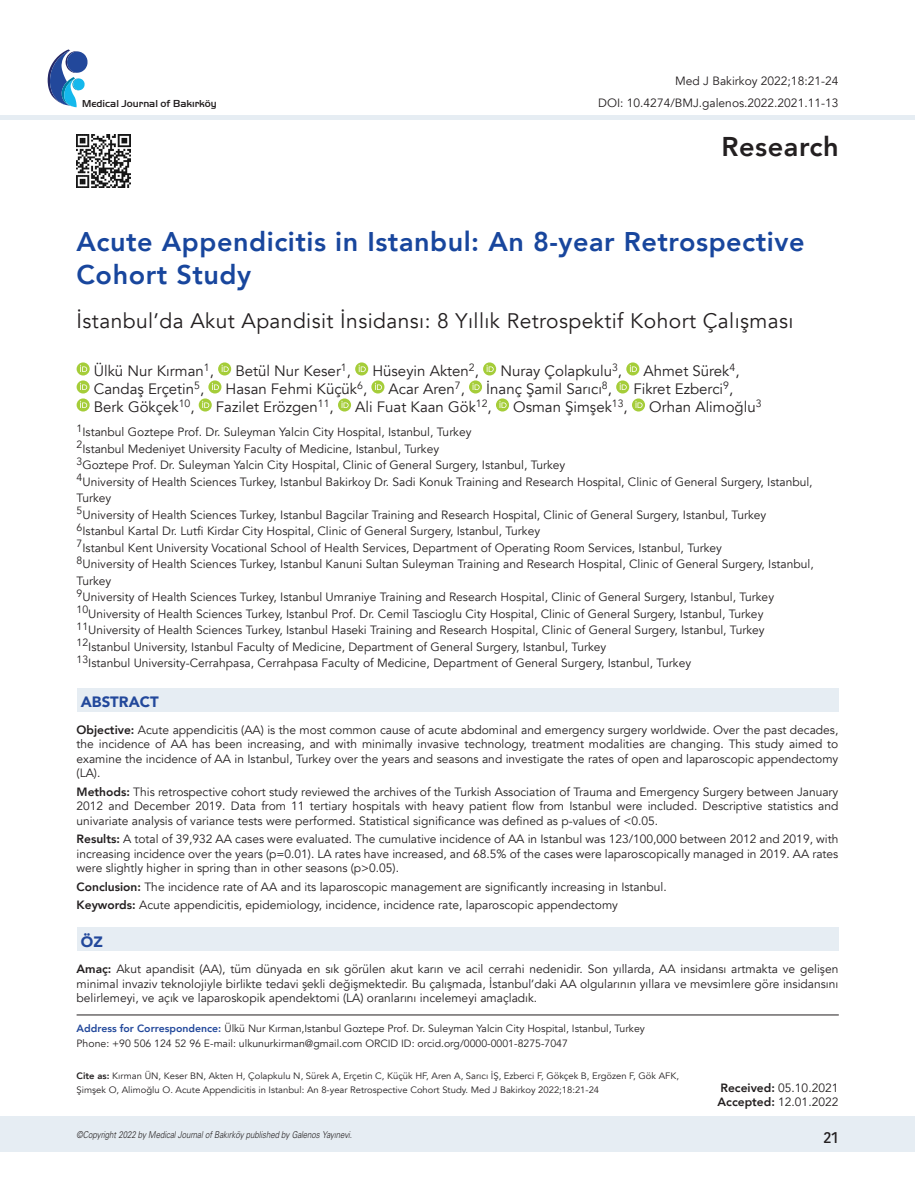
<style>
.page{position:relative;width:915px;height:1191px;background:#fff}
.page>*{position:absolute;margin:0;border:0;box-sizing:border-box;transform-origin:0 0}
.t1{font:800 27.15px "Avenir";letter-spacing:.02em;color:#231f20}
.BAŞLIK_BÜYÜK{font:800 27px/32.4px "Avenir";letter-spacing:.02em;color:#18469d}
.ANA_BAŞLIK_2{font:21px "Avenir";letter-spacing:.02em;color:#231f20}
.t2{font:500 16.5px "Kohinoor Devanagari";color:#231f20}
.YAZAR{font:15px "Avenir";color:#231f20}
.başlık_iç{font:900 15px "Avenir";color:#22489b}
.ÖZET{font:12px/14.4px "Avenir";color:#231f20;text-align:justify}
.KURUM{font:12px/16.5px "Avenir";color:#231f20}
.sayfa_no{font:12px "Avenir";color:#231f20}
.t3{font:10.5px "Avenir";color:#231f20}
.t4{font:500 10.5px "Handel Got D";color:#231f20}
.t5{font:9.45px "Univers Light Ita Tr";letter-spacing:-.005em;color:#231f20;scale:.83 1}
.t6{font:9.3px/13.5px "Avenir";color:#231f20}
.s1{font-weight:800}
.s2{font-weight:800;color:#22489b}
</style>
<div class="page">
<div style="left:0;top:1116px;width:914px;height:35px;background:#e6edf3"></div>
<hr style="left:0;top:115px;width:914px;height:4px;background:#e6edf3">
<svg style="left:48px;top:49px;width:40px;height:58px"></svg>
<img style="left:77px;top:134px;width:53px;height:54px">
<svg style="left:77px;top:362px;width:13px;height:13px"></svg>
<svg style="left:80px;top:365px;width:7px;height:7px"></svg>
<svg style="left:218px;top:362px;width:13px;height:13px"></svg>
<svg style="left:221px;top:365px;width:7px;height:7px"></svg>
<svg style="left:355px;top:362px;width:13px;height:13px"></svg>
<svg style="left:358px;top:365px;width:7px;height:7px"></svg>
<svg style="left:483px;top:362px;width:13px;height:13px"></svg>
<svg style="left:486px;top:365px;width:7px;height:7px"></svg>
<svg style="left:626px;top:362px;width:13px;height:13px"></svg>
<svg style="left:629px;top:365px;width:7px;height:7px"></svg>
<svg style="left:77px;top:380px;width:13px;height:13px"></svg>
<svg style="left:80px;top:383px;width:7px;height:7px"></svg>
<svg style="left:208px;top:380px;width:13px;height:13px"></svg>
<svg style="left:212px;top:383px;width:7px;height:7px"></svg>
<svg style="left:371px;top:380px;width:13px;height:13px"></svg>
<svg style="left:375px;top:383px;width:7px;height:7px"></svg>
<svg style="left:469px;top:380px;width:13px;height:13px"></svg>
<svg style="left:472px;top:383px;width:7px;height:7px"></svg>
<svg style="left:616px;top:380px;width:13px;height:13px"></svg>
<svg style="left:619px;top:383px;width:7px;height:7px"></svg>
<svg style="left:77px;top:398px;width:13px;height:13px"></svg>
<svg style="left:80px;top:401px;width:7px;height:7px"></svg>
<svg style="left:199px;top:398px;width:13px;height:13px"></svg>
<svg style="left:202px;top:401px;width:7px;height:7px"></svg>
<svg style="left:338px;top:398px;width:13px;height:13px"></svg>
<svg style="left:341px;top:401px;width:7px;height:7px"></svg>
<svg style="left:496px;top:398px;width:13px;height:13px"></svg>
<svg style="left:499px;top:401px;width:7px;height:7px"></svg>
<svg style="left:631px;top:398px;width:13px;height:13px"></svg>
<svg style="left:635px;top:401px;width:7px;height:7px"></svg>
<div style="left:77px;top:688px;width:761px;height:23px;background:#e6edf3"></div>
<hr style="left:77px;top:1014px;width:761px;height:1px;background:#231f20">
<div style="left:77px;top:927px;width:761px;height:23px;background:#e6edf3"></div>
<p class="t4" style="left:82px;top:98px;width:136px">Medical Journal of Bakırköy</p>
<p class="sayfa_no" style="left:675px;top:74px;width:164px">Med J Bakirkoy 2022;18:21-24</p>
<p class="ÖZET" style="left:598px;top:96px;width:241px">DOI: 10.4274/BMJ.galenos.2022.2021.11-13</p>
<h1 class="t1" style="left:721px;top:126px;width:119px">Research</h1>
<p class="BAŞLIK_BÜYÜK" style="left:77px;top:226px;width:729px">Acute Appendicitis in Istanbul: An 8-year Retrospective<br>Cohort Study</p>
<p class="ANA_BAŞLIK_2" style="left:77px;top:309px;width:718px">İstanbul’da Akut Apandisit İnsidansı: 8 Yıllık Retrospektif Kohort Çalışması</p>
<p class="YAZAR" style="left:94px;top:361px;width:122px">Ülkü Nur Kırman<sup>1</sup>,</p>
<p class="YAZAR" style="left:235px;top:361px;width:117px">Betül Nur Keser<sup>1</sup>,</p>
<p class="YAZAR" style="left:372px;top:361px;width:108px">Hüseyin Akten<sup>2</sup>,</p>
<p class="YAZAR" style="left:500px;top:361px;width:123px">Nuray Çolapkulu<sup>3</sup>,</p>
<p class="YAZAR" style="left:643px;top:361px;width:97px">Ahmet Sürek<sup>4</sup>,</p>
<p class="YAZAR" style="left:94px;top:379px;width:112px">Candaş Erçetin<sup>5</sup>,</p>
<p class="YAZAR" style="left:225px;top:379px;width:143px">Hasan Fehmi Küçük<sup>6</sup>,</p>
<p class="YAZAR" style="left:388px;top:379px;width:78px">Acar Aren<sup>7</sup>,</p>
<p class="YAZAR" style="left:486px;top:379px;width:127px">İnanç Şamil Sarıcı<sup>8</sup>,</p>
<p class="YAZAR" style="left:633px;top:379px;width:101px">Fikret Ezberci<sup>9</sup>,</p>
<p class="YAZAR" style="left:94px;top:397px;width:102px">Berk Gökçek<sup>10</sup>,</p>
<p class="YAZAR" style="left:216px;top:397px;width:119px">Fazilet Erözgen<sup>11</sup>,</p>
<p class="YAZAR" style="left:355px;top:397px;width:138px">Ali Fuat Kaan Gök<sup>12</sup>,</p>
<p class="YAZAR" style="left:513px;top:397px;width:116px">Osman Şimşek<sup>13</sup>,</p>
<p class="YAZAR" style="left:649px;top:397px;width:114px">Orhan Alimoğlu<sup>3</sup></p>
<p class="KURUM" style="left:77px;top:424px;width:396px"><sup>1</sup>Istanbul Goztepe Prof. Dr. Suleyman Yalcin City Hospital, Istanbul, Turkey</p>
<p class="KURUM" style="left:77px;top:440px;width:364px"><sup>2</sup>Istanbul Medeniyet University Faculty of Medicine, Istanbul, Turkey</p>
<p class="KURUM" style="left:77px;top:457px;width:490px"><sup>3</sup>Goztepe Prof. Dr. Suleyman Yalcin City Hospital, Clinic of General Surgery, Istanbul, Turkey</p>
<p class="KURUM" style="left:77px;top:473px;width:737px"><sup>4</sup>University of Health Sciences Turkey, Istanbul Bakirkoy Dr. Sadi Konuk Training and Research Hospital, Clinic of General Surgery, Istanbul,<br>Turkey</p>
<p class="KURUM" style="left:77px;top:506px;width:691px"><sup>5</sup>University of Health Sciences Turkey, Istanbul Bagcilar Training and Research Hospital, Clinic of General Surgery, Istanbul, Turkey</p>
<p class="KURUM" style="left:77px;top:523px;width:465px"><sup>6</sup>Istanbul Kartal Dr. Lutfi Kirdar City Hospital, Clinic of General Surgery, Istanbul, Turkey</p>
<p class="KURUM" style="left:77px;top:539px;width:646px"><sup>7</sup>Istanbul Kent University Vocational School of Health Services, Department of Operating Room Services, Istanbul, Turkey</p>
<p class="KURUM" style="left:77px;top:556px;width:738px"><sup>8</sup>University of Health Sciences Turkey, Istanbul Kanuni Sultan Suleyman Training and Research Hospital, Clinic of General Surgery, Istanbul,<br>Turkey</p>
<p class="KURUM" style="left:77px;top:589px;width:698px"><sup>9</sup>University of Health Sciences Turkey, Istanbul Umraniye Training and Research Hospital, Clinic of General Surgery, Istanbul, Turkey</p>
<p class="KURUM" style="left:77px;top:605px;width:688px"><sup>10</sup>University of Health Sciences Turkey, Istanbul Prof. Dr. Cemil Tascioglu City Hospital, Clinic of General Surgery, Istanbul, Turkey</p>
<p class="KURUM" style="left:77px;top:622px;width:689px"><sup>11</sup>University of Health Sciences Turkey, Istanbul Haseki Training and Research Hospital, Clinic of General Surgery, Istanbul, Turkey</p>
<p class="KURUM" style="left:77px;top:638px;width:531px"><sup>12</sup>Istanbul University, Istanbul Faculty of Medicine, Department of General Surgery, Istanbul, Turkey</p>
<p class="KURUM" style="left:77px;top:655px;width:616px"><sup>13</sup>Istanbul University-Cerrahpasa, Cerrahpasa Faculty of Medicine, Department of General Surgery, Istanbul, Turkey</p>
<p class="başlık_iç" style="left:81px;top:689px;width:79px">ABSTRACT</p>
<p class="ÖZET" style="left:77px;top:722px;width:763px"><span class="s1">Objective:</span> Acute appendicitis (AA) is the most common cause of acute abdominal and emergency surgery worldwide. Over the past decades, the incidence of AA has been increasing, and with minimally invasive technology, treatment modalities are changing. This study aimed to examine the incidence of AA in Istanbul, Turkey over the years and seasons and investigate the rates of open and laparoscopic appendectomy (LA).</p>
<p class="ÖZET" style="left:77px;top:784px;width:763px"><span class="s1">Methods:</span> This retrospective cohort study reviewed the archives of the Turkish Association of Trauma and Emergency Surgery between January 2012 and December 2019. Data from 11 tertiary hospitals with heavy patient flow from Istanbul were included. Descriptive statistics and univariate analysis of variance tests were performed. Statistical significance was defined as p-values of &lt;0.05.</p>
<p class="ÖZET" style="left:77px;top:832px;width:763px"><span class="s1">Results:</span> A total of 39,932 AA cases were evaluated. The cumulative incidence of AA in Istanbul was 123/100,000 between 2012 and 2019, with increasing incidence over the years (p=0.01). LA rates have increased, and 68.5% of the cases were laparoscopically managed in 2019. AA rates were slightly higher in spring than in other seasons (p&gt;0.05).</p>
<p class="ÖZET" style="left:77px;top:879px;width:591px"><span class="s1">Conclusion:</span> The incidence rate of AA and its laparoscopic management are significantly increasing in Istanbul.</p>
<p class="ÖZET" style="left:77px;top:898px;width:542px"><span class="s1">Keywords:</span> Acute appendicitis, epidemiology, incidence, incidence rate, laparoscopic appendectomy</p>
<p class="başlık_iç" style="left:81px;top:928px;width:23px">ÖZ</p>
<p class="ÖZET" style="left:77px;top:962px;width:763px"><span class="s1">Amaç:</span> Akut apandisit (AA), tüm dünyada en sık görülen akut karın ve acil cerrahi nedenidir. Son yıllarda, AA insidansı artmakta ve gelişen minimal invaziv teknolojiyle birlikte tedavi şekli değişmektedir. Bu çalışmada, İstanbul’daki AA olgularının yıllara ve mevsimlere göre insidansını belirlemeyi, ve açık ve laparoskopik apendektomi (LA) oranlarını incelemeyi amaçladık.</p>
<p class="t3" style="left:77px;top:1022px;width:569px"><span class="s2">Address for Correspondence:</span> Ülkü Nur Kırman,Istanbul Goztepe Prof. Dr. Suleyman Yalcin City Hospital, Istanbul, Turkey</p>
<p class="t3" style="left:77px;top:1037px;width:492px">Phone: +90 506 124 52 96 E-mail: ulkunurkirman@gmail.com ORCID ID: orcid.org/0000-0001-8275-7047</p>
<p class="t6" style="left:77px;top:1069px;width:603px"><span class="s1">Cite as:</span> Kırman ÜN, Keser BN, Akten H, Çolapkulu N, Sürek A, Erçetin C, Küçük HF, Aren A, Sarıcı İŞ, Ezberci F, Gökçek B, Ergözen F, Gök AFK,<br>Şimşek O, Alimoğlu O. Acute Appendicitis in Istanbul: An 8-year Retrospective Cohort Study. Med J Bakirkoy 2022;18:21-24</p>
<p class="ÖZET" style="left:720px;top:1080px;width:119px"><span class="s1">Received:</span> 05.10.2021</p>
<p class="ÖZET" style="left:717px;top:1095px;width:122px"><span class="s1">Accepted:</span> 12.01.2022</p>
<p class="t5" style="left:77px;top:1128px;width:333px">©Copyright 2022 by Medical Journal of Bakırköy published by Galenos Yayınevi.</p>
<h3 class="t2" style="left:823px;top:1127px;width:16px">21</h3>
</div>
